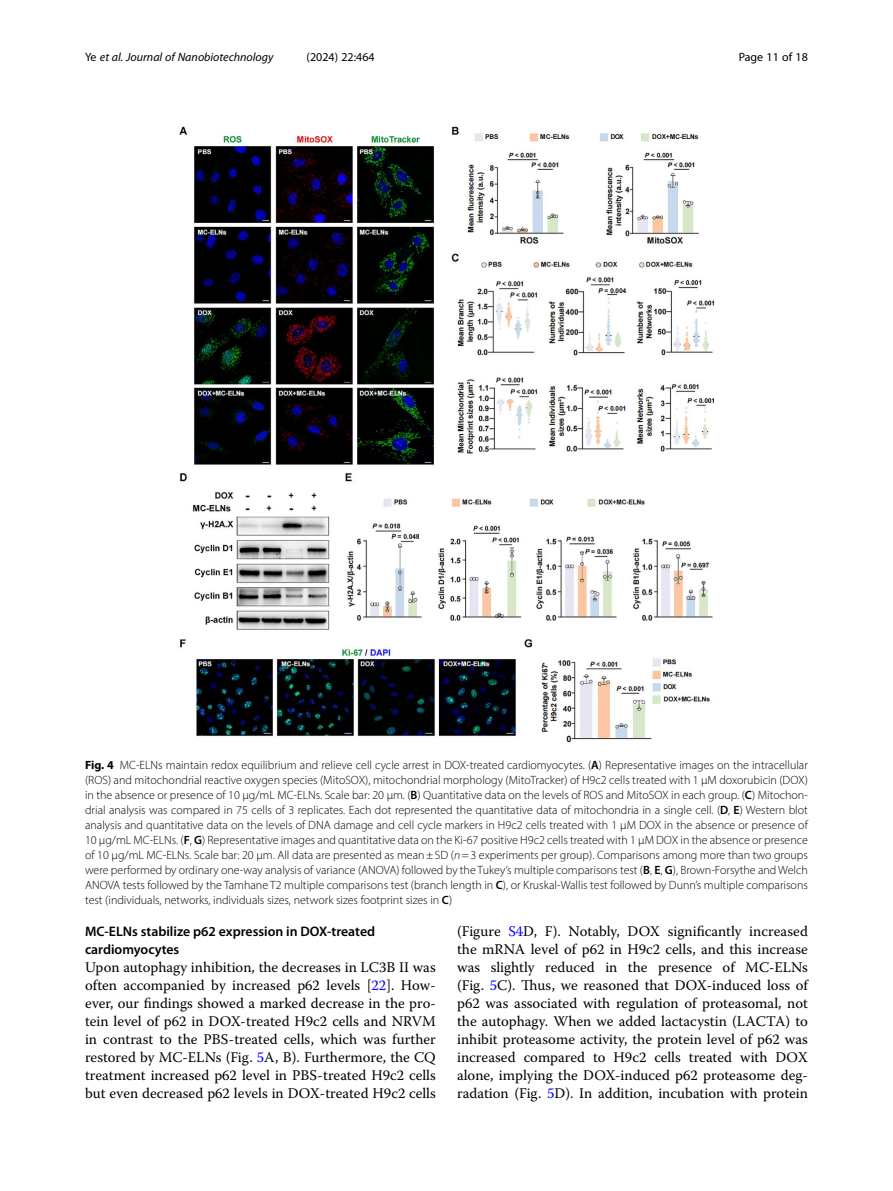
<style>
.page{position:relative;width:893px;height:1191px;background:#fff}
.page>*{position:absolute;margin:0;border:0;box-sizing:border-box;transform-origin:0 0}
.Body_Text{font:14.7px/18px "Warnock Pro";color:#000;text-align:justify}
.Head_2{font:600 13.8px/18px "Myriad Pro";color:#000}
.Figure_Caption{font:300 12px/15px "Myriad Pro";color:#000;text-align:justify}
.t1{font:italic 12px "Myriad Pro";color:#000}
.t2{font:12px "Myriad Pro";color:#000}
.s1{font-style:normal}
.s2{font-weight:700}
.s3{font-weight:600}
.s4{font-style:italic}
.s5{color:#00f}
</style>
<div class="page">
<img style="left:179px;top:126px;width:535px;height:616px">
<p class="t1" style="left:85px;top:50px;width:190px"><span class="s1">Ye</span> et al. Journal of Nanobiotechnology</p>
<p class="t2" style="left:307px;top:50px;width:70px">(2024) 22:464</p>
<p class="t2" style="left:739px;top:50px;width:71px">Page 11 of 18</p>
<p class="Figure_Caption" style="left:85px;top:757px;width:724px"><span class="s2">Fig. 4</span> MC-ELNs maintain redox equilibrium and relieve cell cycle arrest in DOX-treated cardiomyocytes. (<span class="s3">A</span>) Representative images on the intracellular (ROS) and mitochondrial reactive oxygen species (MitoSOX), mitochondrial morphology (MitoTracker) of H9c2 cells treated with 1 µM doxorubicin (DOX) in the absence or presence of 10 µg/mL MC-ELNs. Scale bar: 20 μm. (<span class="s3">B</span>) Quantitative data on the levels of ROS and MitoSOX in each group. (<span class="s3">C</span>) Mitochon&shy;drial analysis was compared in 75 cells of 3 replicates. Each dot represented the quantitative data of mitochondria in a single cell. (<span class="s3">D</span>, <span class="s3">E</span>) Western blot analysis and quantitative data on the levels of DNA damage and cell cycle markers in H9c2 cells treated with 1 µM DOX in the absence or presence of 10 µg/mL MC-ELNs. (<span class="s3">F</span>, <span class="s3">G</span>) Representative images and quantitative data on the Ki-67 positive H9c2 cells treated with 1 µM DOX in the absence or presence of 10 µg/mL MC-ELNs. Scale bar: 20 μm. All data are presented as mean±SD (<span class="s4">n</span>=3 experiments per group). Comparisons among more than two groups were performed by ordinary one-way analysis of variance (ANOVA) followed by the Tukey’s multiple comparisons test (<span class="s3">B</span>, <span class="s3">E</span>, <span class="s3">G</span>), Brown-Forsythe and Welch ANOVA tests followed by the Tamhane T2 multiple comparisons test (branch length in <span class="s3">C</span>), or Kruskal-Wallis test followed by Dunn’s multiple comparisons test (individuals, networks, individuals sizes, network sizes footprint sizes in <span class="s3">C</span>)</p>
<p class="Head_2" style="left:85px;top:922px;width:292px">MC-ELNs stabilize p62 expression in DOX-treated cardiomyocytes</p>
<p class="Body_Text" style="left:85px;top:958px;width:352px">Upon autophagy inhibition, the decreases in LC3B II was often accompanied by increased p62 levels [<span class="s5">22</span>]. How&shy;ever, our findings showed a marked decrease in the pro&shy;tein level of p62 in DOX-treated H9c2 cells and NRVM in contrast to the PBS-treated cells, which was further restored by MC-ELNs (Fig. <span class="s5">5</span>A, B). Furthermore, the CQ treatment increased p62 level in PBS-treated H9c2 cells but even decreased p62 levels in DOX-treated H9c2 cells</p>
<p class="Body_Text" style="left:457px;top:922px;width:352px">(Figure <span class="s5">S4</span>D, F). Notably, DOX significantly increased the mRNA level of p62 in H9c2 cells, and this increase was slightly reduced in the presence of MC-ELNs (Fig. <span class="s5">5</span>C). Thus, we reasoned that DOX-induced loss of p62 was associated with regulation of proteasomal, not the autophagy. When we added lactacystin (LACTA) to inhibit proteasome activity, the protein level of p62 was increased compared to H9c2 cells treated with DOX alone, implying the DOX-induced p62 proteasome deg&shy;radation (Fig. <span class="s5">5</span>D). In addition, incubation with protein</p>
</div>
